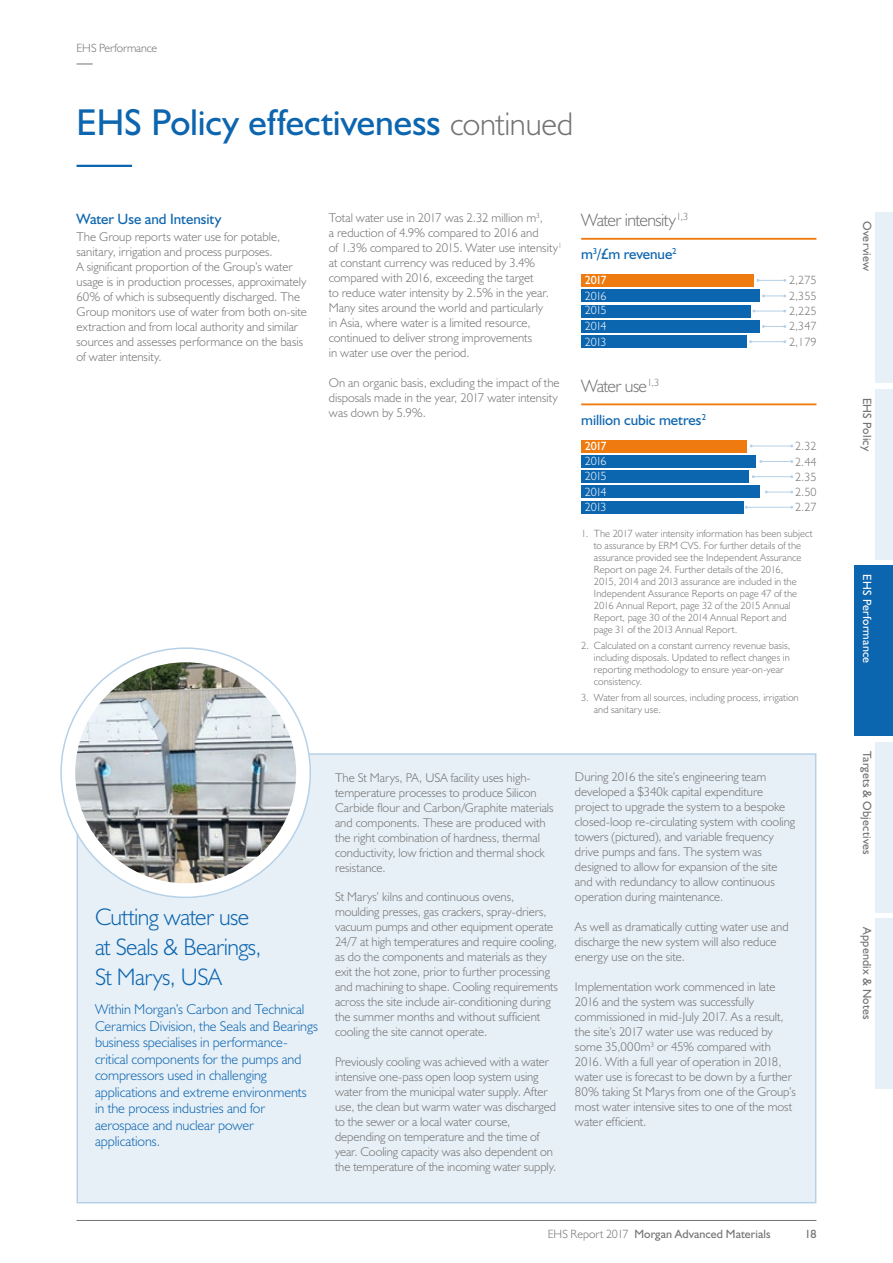
<style>
.page{position:relative;width:893px;height:1263px;background:#fff}
.page>*{position:absolute;margin:0;border:0;box-sizing:border-box;transform-origin:0 0}
.t1{font:37.5px "Humanist 521 BT";color:#0c65af}
.t2{font:300 24px/30px "Humanist 521 BT";letter-spacing:-.025em;color:#0c65af}
.t3{font:300 18px "Humanist 521 BT";letter-spacing:-.035em;color:#747373}
.t4{font:15px "Humanist 521 BT";letter-spacing:-.005em;color:#0c65af}
.t5{font:300 14.25px/16.5px "Humanist 521 BT";letter-spacing:-.005em;color:#0c65af}
.t6{font:300 12.75px/15px "Humanist 521 BT";color:#747373}
.t7{font:12px "Humanist 521 BT";letter-spacing:.01em;color:#747373}
.t8{font:300 12px/15.3px "Humanist 521 BT";color:#747373;text-align:justify}
.t9{font:300 12px/14.7px "Humanist 521 BT";letter-spacing:-.1em;color:#fff}
.t10{font:12px "Humanist 521 BT";letter-spacing:.015em;color:#fff}
.t11{font:300 10.5px/12px "Humanist 521 BT";letter-spacing:.005em;color:#747373}
.s1{font-weight:300;font-size:33px;color:#747373}
.s2{font-weight:300}
</style>
<div class="page">
<div style="left:77px;top:754px;width:739px;height:449px;background:#e7f0f7"></div>
<div style="left:61px;top:648px;width:249px;height:249px;background:#fff;border-radius:50%"></div>
<img style="left:75px;top:662px;width:221px;height:221px;border-radius:110px">
<div style="left:875px;top:389px;width:18px;height:170px;background:#e7f0f7"></div>
<div style="left:875px;top:213px;width:18px;height:170px;background:#e7f0f7"></div>
<div style="left:855px;top:566px;width:38px;height:170px;background:#0c65af"></div>
<hr style="left:77px;top:1220px;width:739px;height:1px;background:#747373">
<hr style="left:77px;top:165px;width:55px;height:2px;background:#0c65af">
<svg style="left:77px;top:64px;width:16px;height:1px"></svg>
<div style="left:875px;top:742px;width:18px;height:170px;background:#e7f0f7"></div>
<div style="left:875px;top:918px;width:18px;height:171px;background:#e7f0f7"></div>
<hr style="left:581px;top:238px;width:235px;height:2px;background:#ef7b10">
<hr style="left:581px;top:403px;width:235px;height:2px;background:#ef7b10">
<div style="left:581px;top:274px;width:173px;height:13px;background:#ef7b10"></div>
<div style="left:581px;top:289px;width:179px;height:13px;background:#0c65af"></div>
<div style="left:581px;top:305px;width:169px;height:12px;background:#0c65af"></div>
<div style="left:581px;top:320px;width:178px;height:13px;background:#0c65af"></div>
<div style="left:581px;top:335px;width:166px;height:13px;background:#0c65af"></div>
<svg style="left:756px;top:279px;width:30px;height:3px"></svg>
<hr style="left:754px;top:311px;width:31px;height:1px;background:#b6d1e7">
<svg style="left:762px;top:325px;width:24px;height:3px"></svg>
<hr style="left:750px;top:341px;width:35px;height:1px;background:#b6d1e7">
<svg style="left:762px;top:294px;width:24px;height:3px"></svg>
<div style="left:581px;top:440px;width:166px;height:12px;background:#ef7b10"></div>
<div style="left:581px;top:455px;width:174px;height:13px;background:#0c65af"></div>
<div style="left:581px;top:470px;width:168px;height:13px;background:#0c65af"></div>
<div style="left:581px;top:485px;width:179px;height:13px;background:#0c65af"></div>
<div style="left:581px;top:501px;width:162px;height:13px;background:#0c65af"></div>
<hr style="left:751px;top:446px;width:41px;height:1px;background:#b6d1e7">
<hr style="left:753px;top:476px;width:39px;height:1px;background:#b6d1e7">
<svg style="left:765px;top:491px;width:28px;height:2px"></svg>
<hr style="left:746px;top:507px;width:46px;height:1px;background:#b6d1e7">
<hr style="left:761px;top:461px;width:31px;height:1px;background:#b6d1e7">
<p class="t8" style="left:77px;top:40px;width:82px">EHS Performance</p>
<h1 class="t1" style="left:77px;top:99px;width:498px">EHS Policy effectiveness <span class="s1">continued</span></h1>
<p class="t4" style="left:77px;top:210px;width:146px">Water Use and Intensity</p>
<p class="t6" style="left:77px;top:229px;width:232px">The Group reports water use for potable, sanitary, irrigation and process purposes.<br>A significant proportion of the Group’s water usage is in production processes, approximately 60% of which is subsequently discharged. The Group monitors use of water from both on-site extraction and from local authority and similar sources and assesses performance on the basis of water intensity.</p>
<p class="t6" style="left:329px;top:210px;width:235px">Total water use in 2017 was 2.32 million m<sup>3</sup>,<br>a reduction of 4.9% compared to 2016 and<br>of 1.3% compared to 2015. Water use intensity<sup>1 </sup>at constant currency was reduced by 3.4% compared with 2016, exceeding the target<br>to reduce water intensity by 2.5% in the year.<br>Many sites around the world and particularly<br>in Asia, where water is a limited resource, continued to deliver strong improvements<br>in water use over the period.</p>
<p class="t6" style="left:329px;top:375px;width:232px">On an organic basis, excluding the impact of the disposals made in the year, 2017 water intensity was down by 5.9%.</p>
<h3 class="t3" style="left:581px;top:209px;width:109px">Water intensity <sup>1,3</sup></h3>
<p class="t4" style="left:581px;top:245px;width:97px">m<sup>3</sup>/£m revenue<sup>2</sup></p>
<p class="t10" style="left:585px;top:273px;width:23px">2017</p>
<p class="t9" style="left:585px;top:288px;width:23px">2016<br>2015</p>
<p class="t9" style="left:585px;top:318px;width:23px;line-height:15.3px">2014<br>2013</p>
<h3 class="t3" style="left:581px;top:375px;width:80px">Water use <sup>1,3</sup></h3>
<p class="t4" style="left:581px;top:410px;width:126px">million cubic metres<sup>2</sup></p>
<p class="t10" style="left:585px;top:439px;width:23px">2017</p>
<p class="t9" style="left:585px;top:454px;width:23px">2016<br>2015</p>
<p class="t9" style="left:585px;top:484px;width:23px;line-height:15.3px">2014<br>2013</p>
<p class="t8" style="left:789px;top:272px;width:29px">2,275</p>
<p class="t8" style="left:789px;top:303px;width:29px">2,225<br>2,347<br>2,179</p>
<p class="t8" style="left:789px;top:288px;width:29px">2,355</p>
<p class="t8" style="left:795px;top:438px;width:23px">2.32</p>
<p class="t8" style="left:795px;top:469px;width:23px">2.35<br>2.50<br>2.27</p>
<p class="t8" style="left:795px;top:454px;width:23px">2.44</p>
<p class="t11" style="left:594px;top:527px;width:220px;text-indent:-13px">1. The 2017 water intensity information has been subject to assurance by ERM CVS. For further details of the assurance provided see the Independent Assurance Report on page 24. Further details of the 2016,<br>2015, 2014 and 2013 assurance are included in the Independent Assurance Reports on page 47 of the 2016 Annual Report, page 32 of the 2015 Annual Report, page 30 of the 2014 Annual Report and<br>page 31 of the 2013 Annual Report.</p>
<p class="t11" style="left:594px;top:639px;width:198px;text-indent:-13px">2. Calculated on a constant currency revenue basis, including disposals. Updated to reflect changes in reporting methodology to ensure year-on-year consistency.</p>
<p class="t11" style="left:594px;top:691px;width:206px;text-indent:-13px">3. Water from all sources, including process, irrigation and sanitary use.</p>
<h2 class="t2" style="left:95px;top:901px;width:168px">Cutting water use at Seals &amp; Bearings,<br>St Marys, USA</h2>
<p class="t5" style="left:95px;top:1001px;width:224px">Within Morgan’s Carbon and Technical Ceramics Division, the Seals and Bearings business specialises in performance&shy;critical components for the pumps and compressors used in challenging applications and extreme environments in the process industries and for aerospace and nuclear power applications.</p>
<p class="t6" style="left:335px;top:769px;width:220px">The St Marys, PA, USA facility uses high&shy;temperature processes to produce Silicon Carbide flour and Carbon/Graphite materials and components. These are produced with the right combination of hardness, thermal conductivity, low friction and thermal shock resistance.</p>
<p class="t6" style="left:335px;top:889px;width:224px">St Marys’ kilns and continuous ovens, moulding presses, gas crackers, spray-driers, vacuum pumps and other equipment operate 24/7 at high temperatures and require cooling, as do the components and materials as they exit the hot zone, prior to further processing and machining to shape. Cooling requirements across the site include air-conditioning during the summer months and without sufficient cooling the site cannot operate.</p>
<p class="t6" style="left:335px;top:1054px;width:223px">Previously cooling was achieved with a water intensive one-pass open loop system using water from the municipal water supply. After use, the clean but warm water was discharged to the sewer or a local water course, depending on temperature and the time of year. Cooling capacity was also dependent on the temperature of the incoming water supply.</p>
<p class="t6" style="left:575px;top:769px;width:222px">During 2016 the site’s engineering team developed a $340k capital expenditure project to upgrade the system to a bespoke closed-loop re-circulating system with cooling towers (pictured), and variable frequency drive pumps and fans. The system was designed to allow for expansion of the site and with redundancy to allow continuous operation during maintenance.</p>
<p class="t6" style="left:575px;top:919px;width:215px">As well as dramatically cutting water use and discharge the new system will also reduce energy use on the site.</p>
<p class="t6" style="left:575px;top:979px;width:222px">Implementation work commenced in late 2016 and the system was successfully commissioned in mid-July 2017. As a result, the site’s 2017 water use was reduced by some 35,000m<sup>3</sup> or 45% compared with 2016. With a full year of operation in 2018, water use is forecast to be down by a further 80% taking St Marys from one of the Group’s most water intensive sites to one of the most water efficient.</p>
<p class="t7" style="left:548px;top:1227px;width:224px"><span class="s2">EHS Report 2017</span> Morgan Advanced Materials</p>
<p class="t7" style="left:805px;top:1227px;width:13px">18</p>
<p class="t7" style="left:875px;top:221px;width:51px;rotate:90deg">Overview</p>
<p class="t7" style="left:875px;top:398px;width:55px;rotate:90deg">EHS Policy</p>
<p class="t10" style="left:875px;top:574px;width:90px;rotate:90deg">EHS Performance</p>
<p class="t7" style="left:875px;top:750px;width:106px;rotate:90deg">Targets &amp; Objectives</p>
<p class="t7" style="left:875px;top:927px;width:94px;rotate:90deg">Appendix &amp; Notes</p>
</div>
